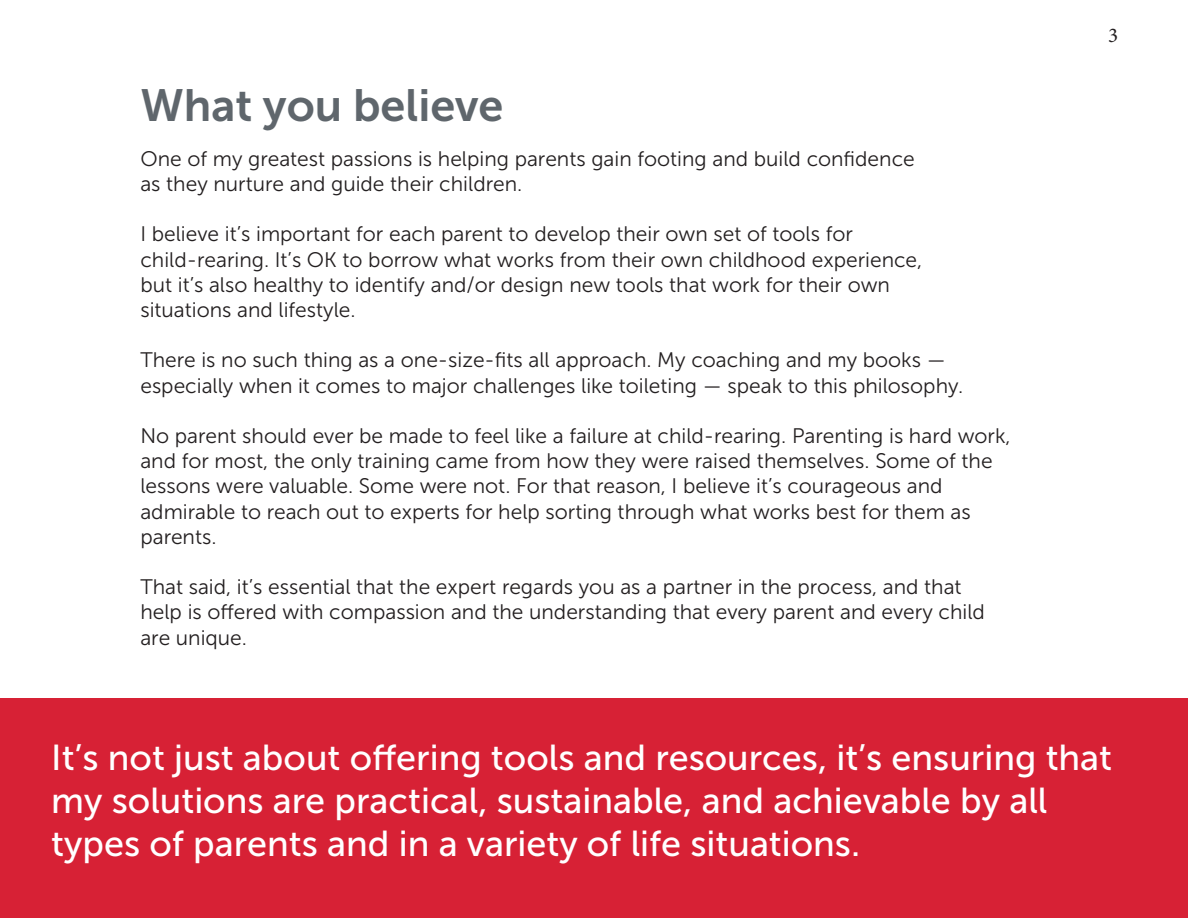
<style>
.page{position:relative;width:1188px;height:918px;background:#fff}
.page>*{position:absolute;margin:0;border:0;box-sizing:border-box;transform-origin:0 0}
.t1{font:45px "Museo Sans 700";color:#5f666c}
.t2{font:36px/43.2px "Museo Sans 500";color:#fff}
.t3{font:21px/25.2px "Museo Sans 300";color:#231f20}
.t4{font:21px "Minion Pro";color:#231f20}
</style>
<div class="page">
<div style="left:0;top:699px;width:1188px;height:219px;background:#d72135"></div>
<p class="t1" style="left:140px;top:81px;width:365px">What you believe</p>
<p class="t3" style="left:140px;top:146px;width:776px">One of my greatest passions is helping parents gain footing and build confidence</p>
<p class="t3" style="left:140px;top:171px;width:383px">as they nurture and guide their children.</p>
<p class="t3" style="left:140px;top:222px;width:714px">I believe it’s important for each parent to develop their own set of tools for</p>
<p class="t3" style="left:140px;top:247px;width:783px">child-rearing. It’s OK to borrow what works from their own childhood experience,</p>
<p class="t3" style="left:140px;top:272px;width:751px">but it’s also healthy to identify and/or design new tools that work for their own</p>
<p class="t3" style="left:140px;top:297px;width:217px">situations and lifestyle.</p>
<p class="t3" style="left:140px;top:348px;width:807px">There is no such thing as a one-size-fits all approach. My coaching and my books —</p>
<p class="t3" style="left:140px;top:373px;width:824px">especially when it comes to major challenges like toileting — speak to this philosophy.</p>
<p class="t3" style="left:140px;top:423px;width:872px">No parent should ever be made to feel like a failure at child-rearing. Parenting is hard work, and for most, the only training came from how they were raised themselves. Some of the lessons were valuable. Some were not. For that reason, I believe it’s courageous and</p>
<p class="t3" style="left:140px;top:499px;width:832px">admirable to reach out to experts for help sorting through what works best for them as parents.</p>
<p class="t3" style="left:140px;top:575px;width:823px">That said, it’s essential that the expert regards you as a partner in the process, and that</p>
<p class="t3" style="left:140px;top:600px;width:846px">help is offered with compassion and the understanding that every parent and every child are unique.</p>
<p class="t4" style="left:1108px;top:21px;width:12px">3</p>
<p class="t2" style="left:51px;top:736px;width:1062px">It’s not just about offering tools and resources, it’s ensuring that my solutions are practical, sustainable, and achievable by all types of parents and in a variety of life situations.</p>
</div>
